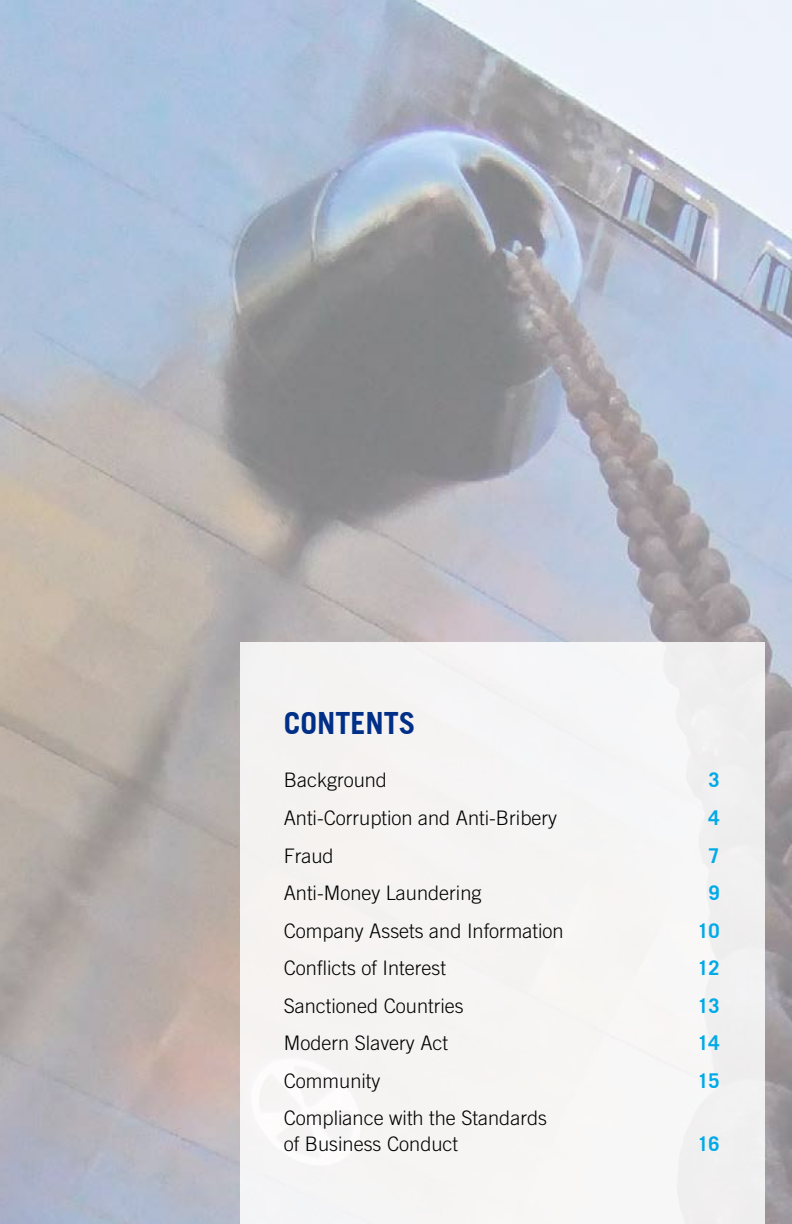
<style>
.page{position:relative;width:792px;height:1224px;background:#fff}
.page>*{position:absolute;margin:0;border:0;box-sizing:border-box;transform-origin:0 0}
.t1{font:700 30px "Trade Gothic";color:#002f87}
.t2{font:300 20px/26px "Trade Gothic";color:#000}
.t3{font:700 20px "Trade Gothic";color:#00aae7}
</style>
<div class="page">
<img style="left:0;top:0;width:792px;height:1224px">
<div style="left:240px;top:642px;width:525px;height:582px;background:#f6f4f3"></div>
<h1 class="t1" style="left:284px;top:705px;width:133px">CONTENTS</h1>
<p class="t2" style="left:284px;top:767px;width:105px">Background</p>
<p class="t3" style="left:709px;top:768px;width:13px">3</p>
<p class="t2" style="left:284px;top:805px;width:275px">Anti-Corruption and Anti-Bribery</p>
<p class="t3" style="left:709px;top:806px;width:13px">4</p>
<p class="t2" style="left:284px;top:842px;width:52px">Fraud</p>
<p class="t3" style="left:709px;top:843px;width:13px">7</p>
<p class="t2" style="left:284px;top:880px;width:199px">Anti-Money Laundering</p>
<p class="t3" style="left:709px;top:881px;width:13px">9</p>
<p class="t2" style="left:284px;top:917px;width:282px">Company Assets and Information</p>
<p class="t3" style="left:697px;top:918px;width:24px">10</p>
<p class="t2" style="left:284px;top:955px;width:164px">Conflicts of Interest</p>
<p class="t3" style="left:697px;top:956px;width:24px">12</p>
<p class="t2" style="left:284px;top:992px;width:182px">Sanctioned Countries</p>
<p class="t3" style="left:697px;top:993px;width:24px">13</p>
<p class="t2" style="left:284px;top:1030px;width:166px">Modern Slavery Act</p>
<p class="t3" style="left:697px;top:1031px;width:24px">14</p>
<p class="t2" style="left:284px;top:1067px;width:98px">Community</p>
<p class="t3" style="left:697px;top:1068px;width:24px">15</p>
<p class="t2" style="left:284px;top:1105px;width:265px">Compliance with the Standards of Business Conduct</p>
<p class="t3" style="left:697px;top:1132px;width:24px">16</p>
</div>
